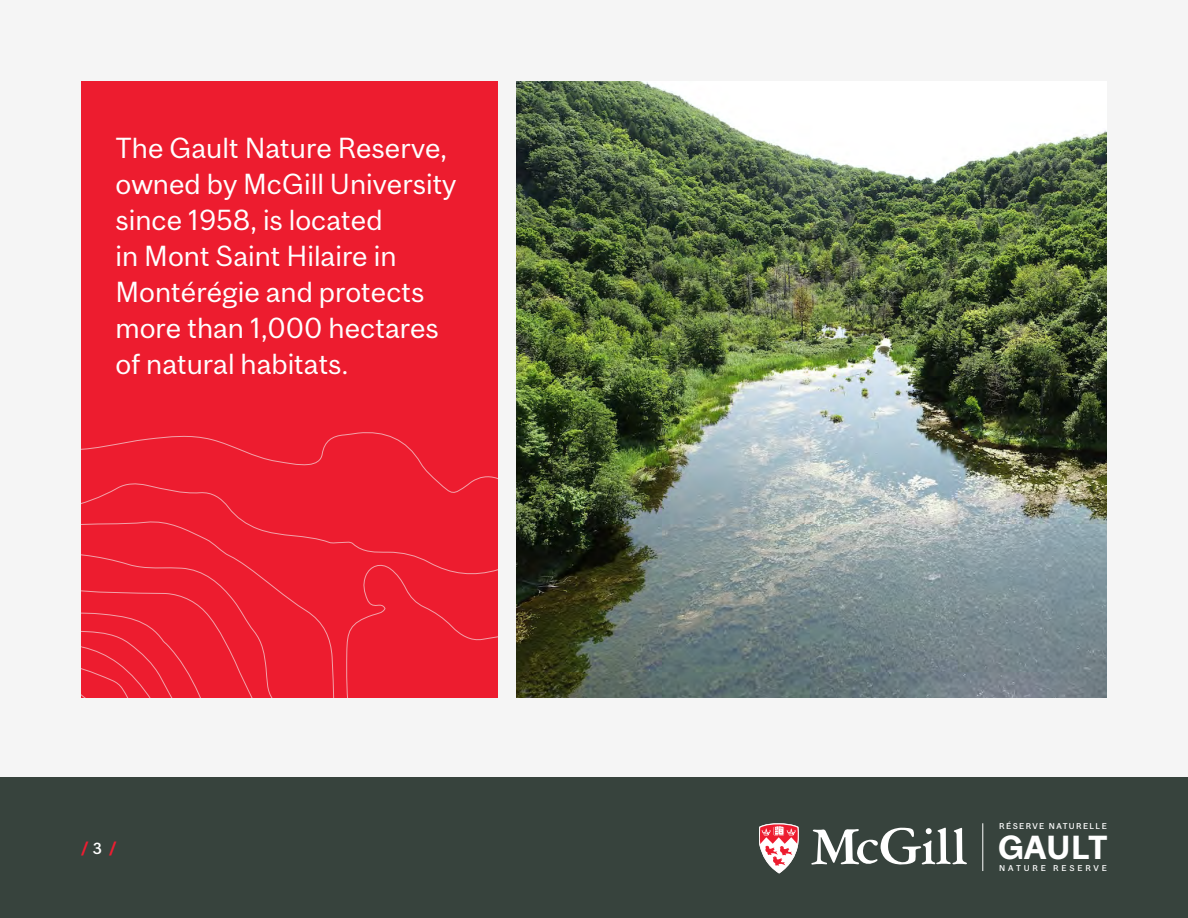
<style>
.page{position:relative;width:1188px;height:918px;background:#f5f5f5}
.page>*{position:absolute;margin:0;border:0;box-sizing:border-box;transform-origin:0 0}
.t1{font:700 31.05px "Mc Gill Sans";color:#fff}
.t2{font:27px/36px "Mc Gill Sans";color:#fff}
.t3{font:700 15px "Mc Gill Sans";color:#ed1d31}
.t4{font:500 7.8px "Mc Gill Sans";letter-spacing:.17em;color:#fff}
.t5{font:500 7.8px "Mc Gill Sans";letter-spacing:.355em;color:#fff}
.s1{font-weight:500;color:#fff}
</style>
<div class="page">
<div style="left:81px;top:81px;width:417px;height:617px;background:#ed1c2f"></div>
<svg style="left:81px;top:432px;width:417px;height:266px"></svg>
<img style="left:516px;top:81px;width:591px;height:617px">
<div style="left:0;top:777px;width:1188px;height:141px;background:#37433d"></div>
<hr style="left:983px;top:823px;width:1px;height:48px;background:#fff">
<svg style="left:811px;top:827px;width:156px;height:38px"></svg>
<svg style="left:759px;top:824px;width:40px;height:49px"></svg>
<p class="t2" style="left:116px;top:130px;width:343px">The Gault Nature Reserve, owned by McGill University since 1958, is located<br>in Mont Saint Hilaire in<br>Montérégie and protects more than 1,000 hectares of natural habitats.</p>
<p class="t3" style="left:81px;top:839px;width:37px">/ <span class="s1">3</span> /</p>
<p class="t4" style="left:999px;top:821px;width:109px">RÉSERVE NATURELLE</p>
<p class="t1" style="left:998px;top:828px;width:111px">GAULT</p>
<p class="t5" style="left:999px;top:864px;width:109px">NATURE RESERVE</p>
</div>
